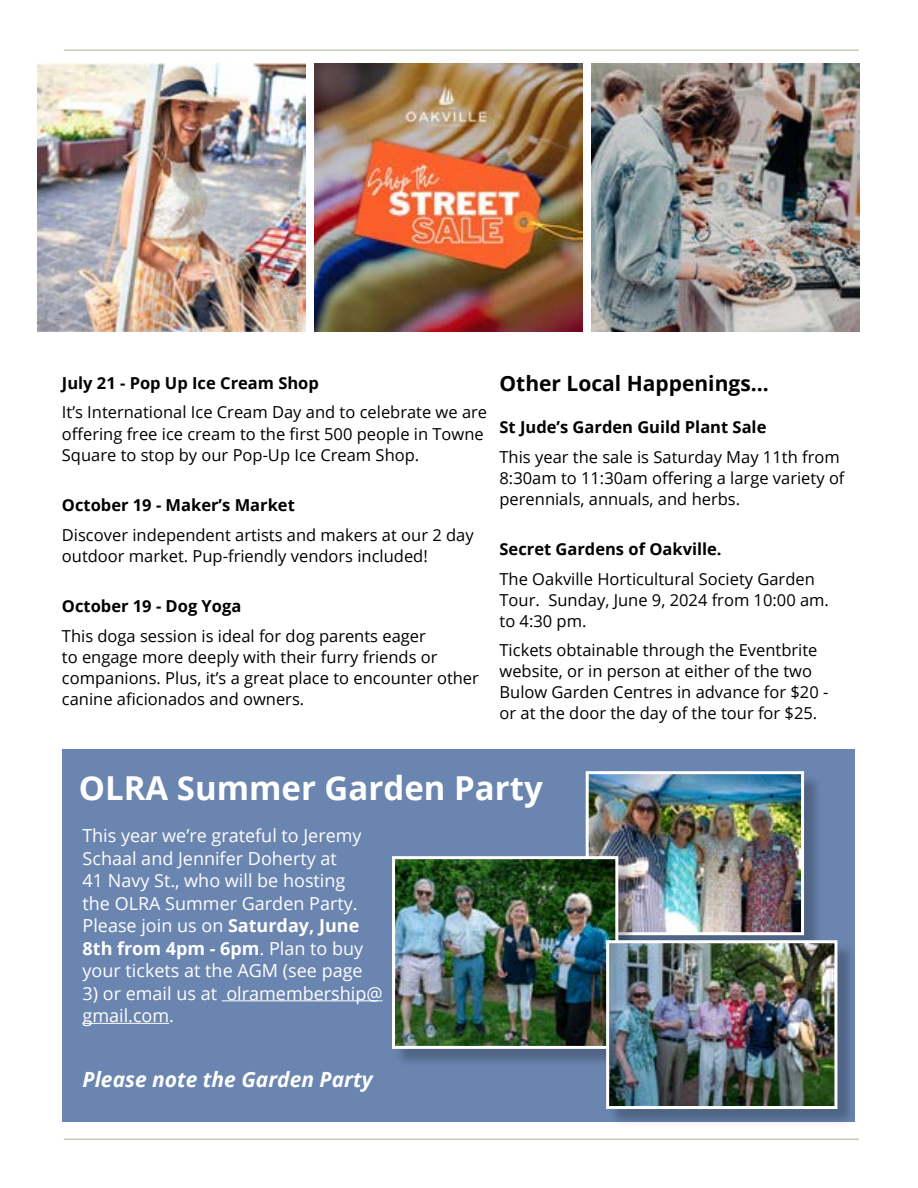
<style>
.page{position:relative;width:918px;height:1188px;background:#fff}
.page>*{position:absolute;margin:0;border:0;box-sizing:border-box;transform-origin:0 0}
.t1{font:700 33px "Open Sans";color:#fff}
.t2{font:italic 700 21px "Open Sans";color:#fff}
.t3{font:700 21px "Open Sans";color:#000}
.t4{font:18px/22.5px "Open Sans";color:#fff}
.t5{font:16.5px/21px "Open Sans";color:#000}
.t6{font:700 16.5px "Open Sans";color:#000}
.s1{font-weight:700}
</style>
<div class="page">
<hr style="left:64px;top:50px;width:795px;height:1px;background:#b5ac9d">
<hr style="left:64px;top:1139px;width:795px;height:1px;background:#b5ac9d">
<img style="left:38px;top:64px;width:268px;height:268px">
<img style="left:591px;top:64px;width:268px;height:268px">
<img style="left:315px;top:64px;width:267px;height:268px">
<div style="left:62px;top:749px;width:792px;height:372px;background:#6a85b0"></div>
<hr style="left:222px;top:1000px;width:161px;height:1px;background:#fff">
<hr style="left:83px;top:1023px;width:86px;height:1px;background:#fff">
<div style="left:588px;top:774px;width:234px;height:180px;background:#000;opacity:.25"></div>
<img style="left:590px;top:775px;width:210px;height:156px">
<div style="left:586px;top:771px;width:218px;height:164px;border:3px solid #fff"></div>
<div style="left:395px;top:859px;width:243px;height:208px;background:#000;opacity:.25"></div>
<img style="left:396px;top:860px;width:218px;height:185px">
<div style="left:392px;top:856px;width:226px;height:193px;border:3px solid #fff"></div>
<div style="left:609px;top:943px;width:247px;height:184px;background:#000;opacity:.25"></div>
<img style="left:610px;top:944px;width:223px;height:161px">
<div style="left:606px;top:940px;width:231px;height:169px;border:3px solid #fff"></div>
<p class="t6" style="left:62px;top:371px;width:259px">July 21 - Pop Up Ice Cream Shop</p>
<p class="t5" style="left:62px;top:402px;width:427px">It’s International Ice Cream Day and to celebrate we are offering free ice cream to the first 500 people in Towne<br>Square to stop by our Pop-Up Ice Cream Shop.</p>
<p class="t6" style="left:62px;top:493px;width:234px">October 19 - Maker’s Market</p>
<p class="t5" style="left:62px;top:524px;width:413px">Discover independent artists and makers at our 2 day outdoor market. Pup-friendly vendors included!</p>
<p class="t6" style="left:62px;top:594px;width:181px">October 19 - Dog Yoga</p>
<p class="t5" style="left:62px;top:625px;width:419px">This doga session is ideal for dog parents eager<br>to engage more deeply with their furry friends or companions. Plus, it’s a great place to encounter other canine aficionados and owners.</p>
<p class="t3" style="left:500px;top:369px;width:271px">Other Local Happenings...</p>
<p class="t6" style="left:500px;top:416px;width:268px">St Jude’s Garden Guild Plant Sale</p>
<p class="t5" style="left:500px;top:446px;width:347px">This year the sale is Saturday May 11th from<br>8:30am to 11:30am offering a large variety of perennials, annuals, and herbs.</p>
<p class="t6" style="left:500px;top:538px;width:224px">Secret Gardens of Oakville.</p>
<p class="t5" style="left:500px;top:568px;width:331px">The Oakville Horticultural Society Garden<br>Tour. Sunday, June 9, 2024 from 10:00 am. to 4:30 pm.</p>
<p class="t5" style="left:500px;top:639px;width:330px">Tickets obtainable through the Eventbrite website, or in person at either of the two Bulow Garden Centres in advance for $20 - or at the door the day of the tour for $25.</p>
<h1 class="t1" style="left:79px;top:765px;width:465px">OLRA Summer Garden Party</h1>
<p class="t4" style="left:83px;top:824px;width:282px">This year we’re grateful to Jeremy<br>Schaal and Jennifer Doherty at<br>41 Navy St., who will be hosting the OLRA Summer Garden Party.<br>Please join us on <span class="s1">Saturday, June<br>8th from 4pm - 6pm</span>. Plan to buy your tickets at the AGM (see page</p>
<p class="t4" style="left:83px;top:981px;width:302px">3) or email us at olramembership@ gmail.com.</p>
<p class="t2" style="left:83px;top:1065px;width:291px">Please note the Garden Party</p>
</div>
